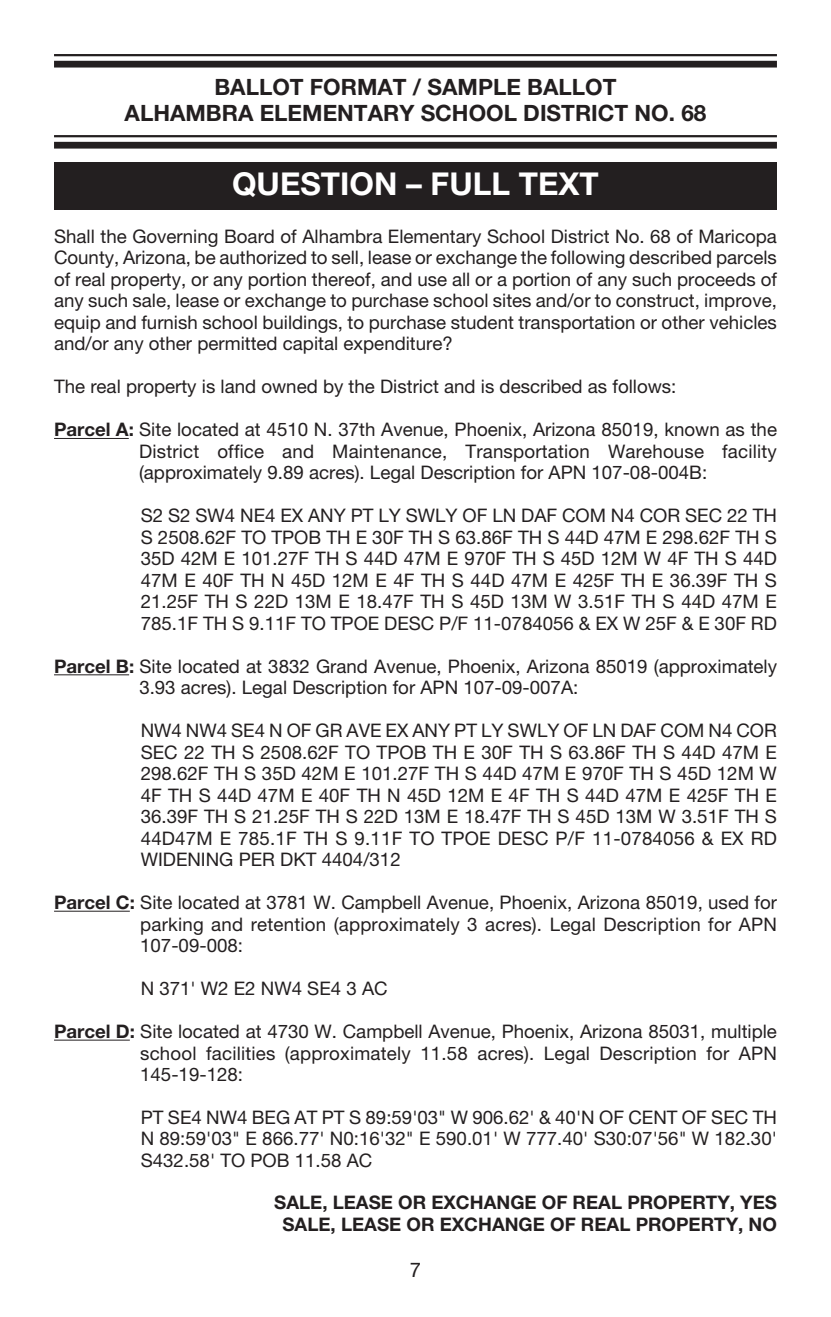
<style>
.page{position:relative;width:831px;height:1317px;background:#fff}
.page>*{position:absolute;margin:0;border:0;box-sizing:border-box;transform-origin:0 0}
.t1{font:700 31.5px "Helvetica Neue LT Std";color:#fff}
.t2{font:700 22.5px/25.9px "Helvetica Neue LT Std";color:#231f20;text-align:center}
.t3{font:20.25px "Helvetica Neue LT Std";color:#231f20}
.t4{font:18.68px/21.4px "Helvetica Neue LT Std";color:#231f20;text-align:justify}
.t5{font:700 18.68px/21.4px "Helvetica Neue LT Std";color:#231f20;text-align:center}
.s1{font-weight:700}
</style>
<div class="page">
<hr style="left:54px;top:54px;width:722px;height:2px;background:#231f20">
<div style="left:54px;top:61px;width:722px;height:7px;background:#231f20"></div>
<hr style="left:54px;top:135px;width:722px;height:2px;background:#231f20">
<div style="left:54px;top:142px;width:722px;height:6px;background:#231f20"></div>
<div style="left:54px;top:162px;width:722px;height:47px;background:#231f20"></div>
<hr style="left:54px;top:438px;width:75px;height:1px;background:#231f20">
<hr style="left:54px;top:674px;width:75px;height:1px;background:#231f20">
<hr style="left:54px;top:910px;width:76px;height:1px;background:#231f20">
<hr style="left:54px;top:1039px;width:76px;height:1px;background:#231f20">
<p class="t2" style="left:124px;top:76px;width:583px">BALLOT FORMAT / SAMPLE BALLOT<br>ALHAMBRA ELEMENTARY SCHOOL DISTRICT NO. 68</p>
<h1 class="t1" style="left:232px;top:172px;width:368px">QUESTION – FULL TEXT</h1>
<p class="t4" style="left:54px;top:227px;width:724px">Shall the Governing Board of Alhambra Elementary School District No. 68 of Maricopa County, Arizona, be authorized to sell, lease or exchange the following described parcels of real property, or any portion thereof, and use all or a portion of any such proceeds of any such sale, lease or exchange to purchase school sites and/or to construct, improve, equip and furnish school buildings, to purchase student transportation or other vehicles and/or any other permitted capital expenditure?</p>
<p class="t4" style="left:54px;top:378px;width:623px">The real property is land owned by the District and is described as follows:</p>
<p class="t4" style="left:139px;top:421px;width:639px;text-indent:-85px"><span class="s1">Parcel A:</span> Site located at 4510 N. 37th Avenue, Phoenix, Arizona 85019, known as the District office and Maintenance, Transportation Warehouse facility (approximately 9.89 acres). Legal Description for APN 107-08-004B:</p>
<p class="t4" style="left:141px;top:507px;width:637px">S2 S2 SW4 NE4 EX ANY PT LY SWLY OF LN DAF COM N4 COR SEC 22 TH S 2508.62F TO TPOB TH E 30F TH S 63.86F TH S 44D 47M E 298.62F TH S 35D 42M E 101.27F TH S 44D 47M E 970F TH S 45D 12M W 4F TH S 44D 47M E 40F TH N 45D 12M E 4F TH S 44D 47M E 425F TH E 36.39F TH S 21.25F TH S 22D 13M E 18.47F TH S 45D 13M W 3.51F TH S 44D 47M E 785.1F TH S 9.11F TO TPOE DESC P/F 11-0784056 &amp; EX W 25F &amp; E 30F RD</p>
<p class="t4" style="left:139px;top:657px;width:639px;text-indent:-85px"><span class="s1">Parcel B:</span> Site located at 3832 Grand Avenue, Phoenix, Arizona 85019 (approximately<br>3.93 acres). Legal Description for APN 107-09-007A:</p>
<p class="t4" style="left:141px;top:721px;width:637px">NW4 NW4 SE4 N OF GR AVE EX ANY PT LY SWLY OF LN DAF COM N4 COR SEC 22 TH S 2508.62F TO TPOB TH E 30F TH S 63.86F TH S 44D 47M E 298.62F TH S 35D 42M E 101.27F TH S 44D 47M E 970F TH S 45D 12M W 4F TH S 44D 47M E 40F TH N 45D 12M E 4F TH S 44D 47M E 425F TH E 36.39F TH S 21.25F TH S 22D 13M E 18.47F TH S 45D 13M W 3.51F TH S 44D47M E 785.1F TH S 9.11F TO TPOE DESC P/F 11-0784056 &amp; EX RD WIDENING PER DKT 4404/312</p>
<p class="t4" style="left:140px;top:893px;width:638px;text-indent:-86px"><span class="s1">Parcel C:</span> Site located at 3781 W. Campbell Avenue, Phoenix, Arizona 85019, used for parking and retention (approximately 3 acres). Legal Description for APN 107-09-008:</p>
<p class="t4" style="left:141px;top:979px;width:248px">N 371' W2 E2 NW4 SE4 3 AC</p>
<p class="t4" style="left:140px;top:1022px;width:638px;text-indent:-86px"><span class="s1">Parcel D:</span> Site located at 4730 W. Campbell Avenue, Phoenix, Arizona 85031, multiple school facilities (approximately 11.58 acres). Legal Description for APN 145-19-128:</p>
<p class="t4" style="left:141px;top:1108px;width:637px">PT SE4 NW4 BEG AT PT S 89:59'03" W 906.62' &amp; 40'N OF CENT OF SEC TH N 89:59'03" E 866.77' N0:16'32" E 590.01' W 777.40' S30:07'56" W 182.30' S432.58' TO POB 11.58 AC</p>
<p class="t5" style="left:274px;top:1193px;width:504px">SALE, LEASE OR EXCHANGE OF REAL PROPERTY, YES<br>SALE, LEASE OR EXCHANGE OF REAL PROPERTY, NO</p>
<p class="t3" style="left:409px;top:1262px;width:13px">7</p>
</div>
